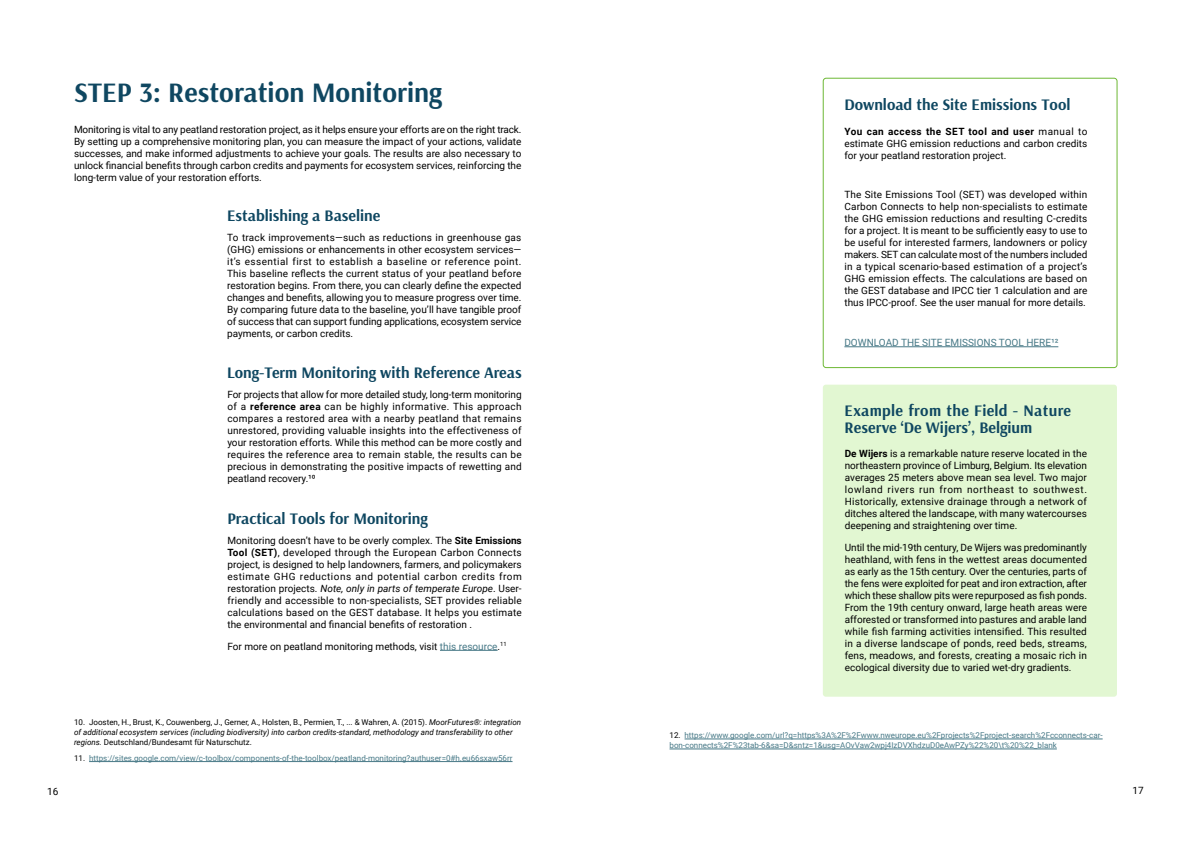
<style>
.page{position:relative;width:1191px;height:842px;background:#fff}
.page>*{position:absolute;margin:0;border:0;box-sizing:border-box;transform-origin:0 0}
.t1{font:700 28px "Arsenal";color:#0f4761}
.t2{font:700 16px "Arsenal";color:#0f4761}
.t3{font:700 16px/17px "Arsenal";letter-spacing:.02em;color:#0f4761}
.t4{font:10px/12px "Roboto";color:#000;text-align:justify}
.t5{font:10px "Roboto";color:#467886}
.t6{font:8px/10px "Roboto";color:#467886}
.t7{font:italic 8px/10px "Roboto";color:#000}
.s1{font-weight:700}
.s2{font-style:italic}
.s3{color:#467886}
.s4{font-style:normal}
.s5{color:#000}
</style>
<div class="page">
<hr style="left:440px;top:650px;width:57px;height:1px;background:#467886">
<hr style="left:89px;top:761px;width:423px;height:1px;background:#467886">
<div style="left:823px;top:385px;width:294px;height:312px;background:#e2f7d2;border-radius:3px"></div>
<hr style="left:844px;top:346px;width:214px;height:1px;background:#467886">
<hr style="left:684px;top:739px;width:418px;height:1px;background:#467886">
<hr style="left:669px;top:749px;width:387px;height:1px;background:#467886">
<div style="left:823px;top:78px;width:294px;height:290px;border:1px solid #6db834;border-radius:3px"></div>
<h1 class="t1" style="left:74px;top:73px;width:369px">STEP 3: Restoration Monitoring</h1>
<p class="t4" style="left:74px;top:123px;width:449px">Monitoring is vital to any peatland restoration project, as it helps ensure your efforts are on the right track.<br>By setting up a comprehensive monitoring plan, you can measure the impact of your actions, validate successes, and make informed adjustments to achieve your goals. The results are also necessary to unlock financial benefits through carbon credits and payments for ecosystem services, reinforcing the long-term value of your restoration efforts.</p>
<h2 class="t2" style="left:227px;top:204px;width:155px">Establishing a Baseline</h2>
<p class="t4" style="left:227px;top:231px;width:296px">To track improvements—such as reductions in greenhouse gas (GHG) emissions or enhancements in other ecosystem services— it’s essential first to establish a baseline or reference point.<br>This baseline reflects the current status of your peatland before restoration begins. From there, you can clearly define the expected changes and benefits, allowing you to measure progress over time.<br>By comparing future data to the baseline, you’ll have tangible proof of success that can support funding applications, ecosystem service payments, or carbon credits.</p>
<h2 class="t2" style="left:227px;top:361px;width:296px">Long-Term Monitoring with Reference Areas</h2>
<p class="t4" style="left:227px;top:388px;width:296px">For projects that allow for more detailed study, long-term monitoring of a <span class="s1">reference area</span> can be highly informative. This approach compares a restored area with a nearby peatland that remains unrestored, providing valuable insights into the effectiveness of your restoration efforts. While this method can be more costly and requires the reference area to remain stable, the results can be precious in demonstrating the positive impacts of rewetting and peatland recovery.¹0</p>
<h2 class="t2" style="left:227px;top:508px;width:202px">Practical Tools for Monitoring</h2>
<p class="t4" style="left:227px;top:534px;width:296px">Monitoring doesn’t have to be overly complex. The <span class="s1">Site Emissions Tool (SET)</span>, developed through the European Carbon Connects project, is designed to help landowners, farmers, and policymakers estimate GHG reductions and potential carbon credits from restoration projects. <span class="s2">Note, only in parts of temperate Europe</span>. User&shy;friendly and accessible to non-specialists, SET provides reliable calculations based on the GEST database. It helps you estimate the environmental and financial benefits of restoration .</p>
<p class="t4" style="left:227px;top:640px;width:281px">For more on peatland monitoring methods, visit <span class="s3">this resource</span>.<sup>11</sup></p>
<p class="t7" style="left:74px;top:717px;width:449px"><span class="s4">10. Joosten, H., Brust, K., Couwenberg, J., Gerner, A., Holsten, B., Permien, T., ... &amp; Wahren, A. (2015).</span> MoorFutures®: integration of additional ecosystem services (including biodiversity) into carbon credits-standard, methodology and transferability to other regions. <span class="s4">Deutschland/Bundesamt für Naturschutz.</span></p>
<p class="t6" style="left:74px;top:753px;width:440px"><span class="s5">11.</span> https://sites.google.com/view/c-toolbox/components-of-the-toolbox/peatland-monitoring?authuser=0#h.eu66sxaw56rr</p>
<h2 class="t2" style="left:844px;top:93px;width:228px">Download the Site Emissions Tool</h2>
<p class="t4" style="left:844px;top:125px;width:244px"><span class="s1">You can access the SET tool and user</span> manual to estimate GHG emission reductions and carbon credits for your peatland restoration project.</p>
<p class="t4" style="left:844px;top:188px;width:244px">The Site Emissions Tool (SET) was developed within Carbon Connects to help non-specialists to estimate the GHG emission reductions and resulting C-credits for a project. It is meant to be sufficiently easy to use to be useful for interested farmers, landowners or policy makers. SET can calculate most of the numbers included in a typical scenario-based estimation of a project’s GHG emission effects. The calculations are based on the GEST database and IPCC tier 1 calculation and are thus IPCC-proof. See the user manual for more details.</p>
<p class="t5" style="left:844px;top:335px;width:215px">DOWNLOAD THE SITE EMISSIONS TOOL HERE¹²</p>
<h2 class="t3" style="left:844px;top:402px;width:228px">Example from the Field - Nature<br>Reserve ‘De Wijers’, Belgium</h2>
<p class="t4" style="left:844px;top:447px;width:244px"><span class="s1">De Wijers</span> is a remarkable nature reserve located in the northeastern province of Limburg, Belgium. Its elevation averages 25 meters above mean sea level. Two major lowland rivers run from northeast to southwest.<br>Historically, extensive drainage through a network of ditches altered the landscape, with many watercourses deepening and straightening over time.</p>
<p class="t4" style="left:844px;top:541px;width:244px">Until the mid-19th century, De Wijers was predominantly heathland, with fens in the wettest areas documented as early as the 15th century. Over the centuries, parts of the fens were exploited for peat and iron extraction, after which these shallow pits were repurposed as fish ponds.<br>From the 19th century onward, large heath areas were afforested or transformed into pastures and arable land while fish farming activities intensified. This resulted in a diverse landscape of ponds, reed beds, streams, fens, meadows, and forests, creating a mosaic rich in ecological diversity due to varied wet-dry gradients.</p>
<p class="t6" style="left:669px;top:730px;width:434px"><span class="s5">12.</span> https://www.google.com/url?q=https%3A%2F%2Fwww.nweurope.eu%2Fprojects%2Fproject-search%2Fcconnects-car&shy;bon-connects%2F%23tab-6&amp;sa=D&amp;sntz=1&amp;usg=AOvVaw2wpj4IzDVXhdzuD0eAwPZy%22%20\t%20%22_blank</p>
<p class="t4" style="left:47px;top:785px;width:13px">16</p>
<p class="t4" style="left:1132px;top:784px;width:13px">17</p>
</div>
